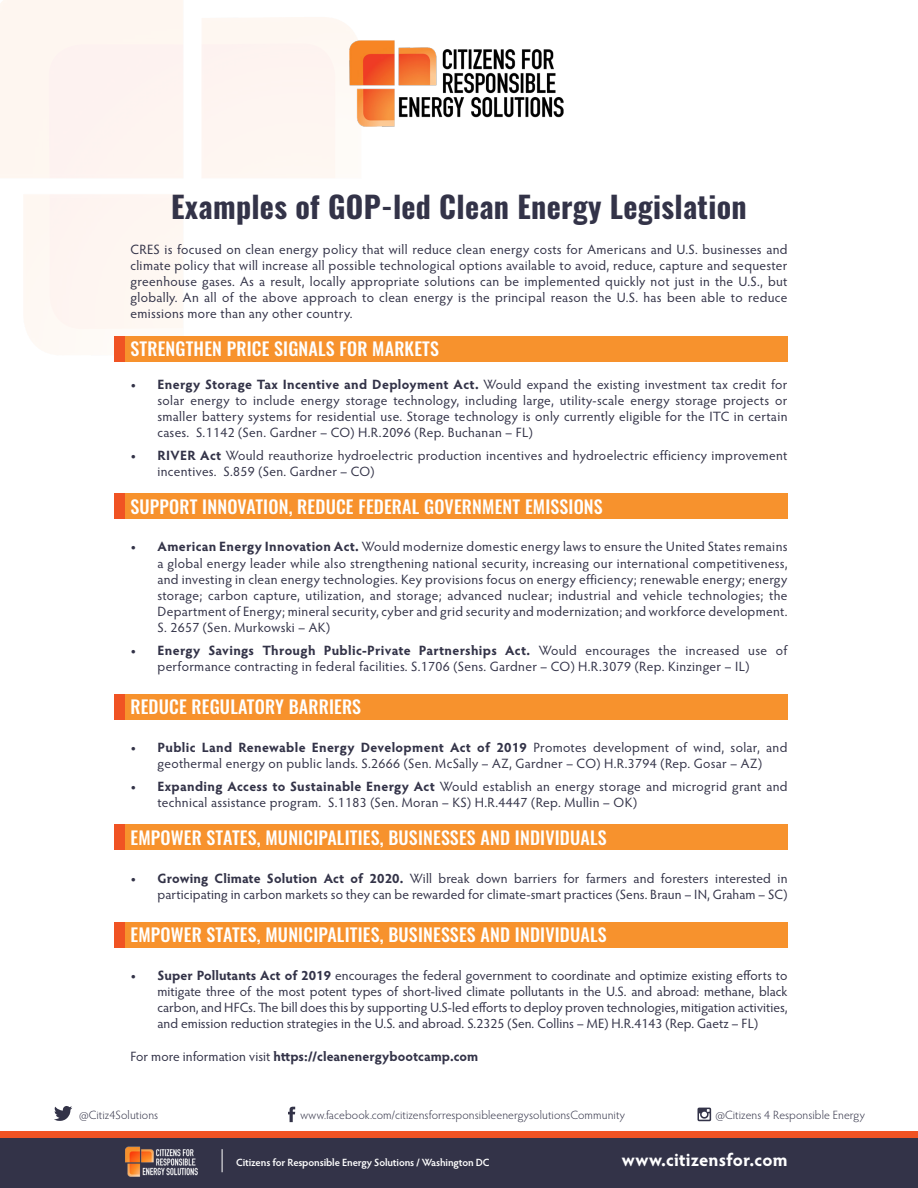
<style>
.page{position:relative;width:918px;height:1188px;background:#fff}
.page>*{position:absolute;margin:0;border:0;box-sizing:border-box;transform-origin:0 0}
.t1{font:700 30px "Oswald";letter-spacing:.01em;color:#333348}
.t2{font:500 18px "Oswald";letter-spacing:.01em;color:#fff}
.t3{font:700 18px "Hypatia Sans Pro";letter-spacing:.005em;color:#fff}
.t4{font:13.5px/16.2px "Hypatia Sans Pro";letter-spacing:.02em;color:#333348;text-align:justify}
.t5{font:700 13.5px "Hypatia Sans Pro";letter-spacing:.005em;color:#333348}
.t6{font:300 12px "Hypatia Sans Pro";letter-spacing:.01em;color:#333348}
.t7{font:600 10.5px "Hypatia Sans Pro";letter-spacing:-.01em;color:#fff}
.s1{font-weight:700}
.s2{font-weight:400}
</style>
<div class="page">
<div style="left:114px;top:694px;width:27px;height:26px;background:#f05323"></div>
<div style="left:125px;top:694px;width:663px;height:26px;background:#f7922d"></div>
<div style="left:114px;top:494px;width:27px;height:25px;background:#f05323"></div>
<div style="left:125px;top:494px;width:663px;height:25px;background:#f7922d"></div>
<div style="left:114px;top:336px;width:27px;height:26px;background:#f05323"></div>
<div style="left:125px;top:336px;width:663px;height:26px;background:#f7922d"></div>
<div style="left:0;top:1137px;width:918px;height:51px;background:#333348"></div>
<div style="left:0;top:1132px;width:918px;height:6px;background:#f05323"></div>
<svg style="left:222px;top:1149px;width:1px;height:23px"></svg>
<div style="left:114px;top:824px;width:27px;height:26px;background:#f05323"></div>
<div style="left:125px;top:824px;width:663px;height:26px;background:#f7922d"></div>
<div style="left:114px;top:922px;width:27px;height:26px;background:#f05323"></div>
<div style="left:125px;top:922px;width:663px;height:26px;background:#f7922d"></div>
<svg style="left:54px;top:1106px;width:18px;height:15px"></svg>
<svg style="left:288px;top:1107px;width:7px;height:15px"></svg>
<svg style="left:698px;top:1108px;width:13px;height:13px"></svg>
<img style="left:349px;top:39px;width:214px;height:89px">
<img style="left:125px;top:1146px;width:73px;height:31px">
<h1 class="t1" style="left:171px;top:191px;width:577px">Examples of GOP-led Clean Energy Legislation</h1>
<p class="t4" style="left:130px;top:240px;width:659px">CRES is focused on clean energy policy that will reduce clean energy costs for Americans and U.S. businesses and climate policy that will increase all possible technological options available to avoid, reduce, capture and sequester greenhouse gases. As a result, locally appropriate solutions can be implemented quickly not just in the U.S., but globally. An all of the above approach to clean energy is the principal reason the U.S. has been able to reduce emissions more than any other country.</p>
<h2 class="t2" style="left:130px;top:339px;width:310px">STRENGTHEN PRICE SIGNALS FOR MARKETS</h2>
<p class="t4" style="left:158px;top:375px;width:631px;text-indent:-27px"><span class="s1">• Energy Storage Tax Incentive and Deployment Act.</span> Would expand the existing investment tax credit for solar energy to include energy storage technology, including large, utility-scale energy storage projects or smaller battery systems for residential use. Storage technology is only currently eligible for the ITC in certain cases. S.1142 (Sen. Gardner – CO) H.R.2096 (Rep. Buchanan – FL)</p>
<p class="t4" style="left:158px;top:447px;width:632px;text-indent:-27px"><span class="s1">• RIVER Act</span> Would reauthorize hydroelectric production incentives and hydroelectric efficiency improvement incentives. S.859 (Sen. Gardner – CO)</p>
<h2 class="t2" style="left:130px;top:497px;width:474px">SUPPORT INNOVATION, REDUCE FEDERAL GOVERNMENT EMISSIONS</h2>
<p class="t4" style="left:158px;top:538px;width:632px;text-indent:-27px"><span class="s1">• American Energy Innovation Act.</span> Would modernize domestic energy laws to ensure the United States remains a global energy leader while also strengthening national security, increasing our international competitiveness, and investing in clean energy technologies. Key provisions focus on energy efficiency; renewable energy; energy storage; carbon capture, utilization, and storage; advanced nuclear; industrial and vehicle technologies; the Department of Energy; mineral security, cyber and grid security and modernization; and workforce development.<br>S. 2657 (Sen. Murkowski – AK)</p>
<p class="t4" style="left:158px;top:642px;width:631px;text-indent:-27px"><span class="s1">• Energy Savings Through Public-Private Partnerships Act.</span> Would encourages the increased use of performance contracting in federal facilities. S.1706 (Sens. Gardner – CO) H.R.3079 (Rep. Kinzinger – IL)</p>
<h2 class="t2" style="left:130px;top:698px;width:232px">REDUCE REGULATORY BARRIERS</h2>
<p class="t4" style="left:130px;top:739px;width:658px;text-align:center"><span class="s1">• Public Land Renewable Energy Development Act of 2019</span> Promotes development of wind, solar, and geothermal energy on public lands. S.2666 (Sen. McSally – AZ, Gardner – CO) H.R.3794 (Rep. Gosar – AZ)</p>
<p class="t4" style="left:158px;top:778px;width:632px;text-indent:-27px"><span class="s1">• Expanding Access to Sustainable Energy Act</span> Would establish an energy storage and microgrid grant and technical assistance program. S.1183 (Sen. Moran – KS) H.R.4447 (Rep. Mullin – OK)</p>
<h2 class="t2" style="left:130px;top:828px;width:478px">EMPOWER STATES, MUNICIPALITIES, BUSINESSES AND INDIVIDUALS</h2>
<p class="t4" style="left:130px;top:870px;width:658px;text-align:right"><span class="s1">• Growing Climate Solution Act of 2020.</span> Will break down barriers for farmers and foresters interested in participating in carbon markets so they can be rewarded for climate-smart practices (Sens. Braun – IN, Graham – SC)</p>
<h2 class="t2" style="left:130px;top:925px;width:478px">EMPOWER STATES, MUNICIPALITIES, BUSINESSES AND INDIVIDUALS</h2>
<p class="t4" style="left:158px;top:967px;width:632px;text-indent:-27px"><span class="s1">• Super Pollutants Act of 2019</span> encourages the federal government to coordinate and optimize existing efforts to mitigate three of the most potent types of short-lived climate pollutants in the U.S. and abroad: methane, black carbon, and HFCs. The bill does this by supporting U.S-led efforts to deploy proven technologies, mitigation activities, and emission reduction strategies in the U.S. and abroad. S.2325 (Sen. Collins – ME) H.R.4143 (Rep. Gaetz – FL)</p>
<p class="t5" style="left:130px;top:1047px;width:349px"><span class="s2">For more information visit</span> https://cleanenergybootcamp.com</p>
<p class="t6" style="left:79px;top:1107px;width:81px">@Citiz4Solutions</p>
<p class="t6" style="left:300px;top:1107px;width:326px">www.facebook.com/citizensforresponsibleenergysolutionsCommunity</p>
<p class="t6" style="left:715px;top:1107px;width:151px">@Citizens 4 Responsible Energy</p>
<p class="t7" style="left:236px;top:1155px;width:255px">Citizens for Responsible Energy Solutions / Washington DC</p>
<h2 class="t3" style="left:622px;top:1147px;width:167px">www.citizensfor.com</h2>
</div>
